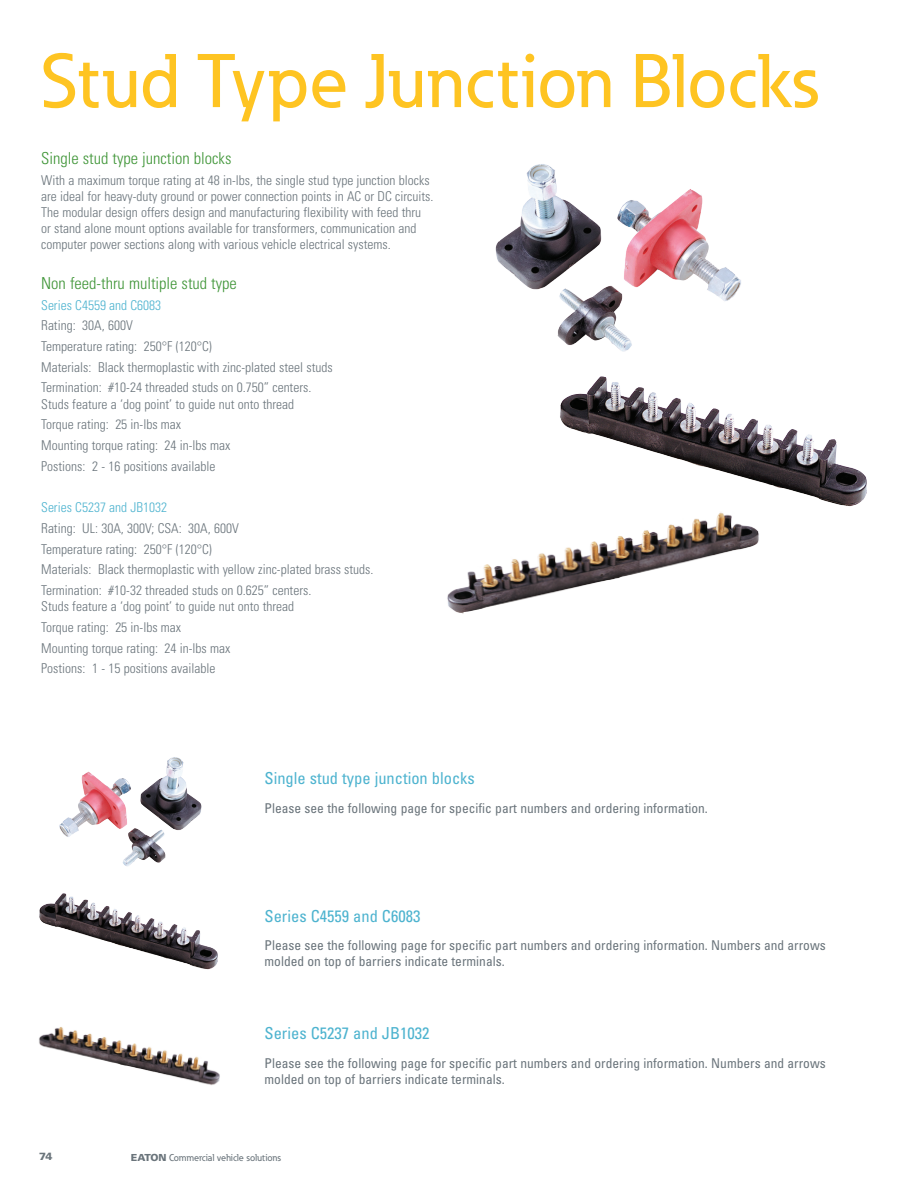
<style>
.page{position:relative;width:918px;height:1188px;background:#fff}
.page>*{position:absolute;margin:0;border:0;box-sizing:border-box;transform-origin:0 0}
.t1{font:500 75px "Eaton";color:#fec422}
.t2{font:condensed 16.5px "Univers LT Std";color:#4db3cf}
.t3{font:300 condensed 16.5px "Univers LT Std";color:#3f9537}
.t4{font:300 condensed 13.5px/20.7px "Univers LT Std";color:#6a747b}
.t5{font:condensed 13.5px/16.2px "Univers LT Std";color:#6a747b}
.t6{font:300 condensed 13.5px "Univers LT Std";color:#4db3cf}
.t7{font:900 10.5px "Univers LT Std";color:#6a747b}
.t8{font:500 9.75px "Eaton";color:#6a747b}
.s1{font-family:"Univers LT Std";font-weight:900}
</style>
<div class="page">
<img style="left:495px;top:164px;width:246px;height:188px">
<img style="left:39px;top:893px;width:179px;height:77px">
<img style="left:560px;top:376px;width:307px;height:131px">
<img style="left:39px;top:1027px;width:181px;height:58px">
<img style="left:447px;top:512px;width:312px;height:102px">
<img style="left:59px;top:757px;width:143px;height:109px">
<h1 class="t1" style="left:41px;top:35px;width:779px">Stud Type Junction Blocks</h1>
<p class="t3" style="left:41px;top:148px;width:192px">Single stud type junction blocks</p>
<p class="t4" style="left:41px;top:172px;width:394px;line-height:16.2px">With a maximum torque rating at 48 in-lbs, the single stud type junction blocks are ideal for heavy-duty ground or power connection points in AC or DC circuits.<br>The modular design offers design and manufacturing flexibility with feed thru or stand alone mount options available for transformers, communication and computer power sections along with various vehicle electrical systems.</p>
<p class="t3" style="left:41px;top:273px;width:197px">Non feed-thru multiple stud type</p>
<p class="t6" style="left:41px;top:297px;width:122px">Series C4559 and C6083</p>
<p class="t4" style="left:41px;top:315px;width:293px">Rating: 30A, 600V<br>Temperature rating: 250°F (120°C)<br>Materials: Black thermoplastic with zinc-plated steel studs Termination: #10-24 threaded studs on 0.750” centers.</p>
<p class="t4" style="left:41px;top:394px;width:255px">Studs feature a ‘dog point’ to guide nut onto thread Torque rating: 25 in-lbs max<br>Mounting torque rating: 24 in-lbs max<br>Postions: 2 - 16 positions available</p>
<p class="t6" style="left:41px;top:499px;width:128px">Series C5237 and JB1032</p>
<p class="t4" style="left:41px;top:518px;width:334px">Rating: UL: 30A, 300V; CSA: 30A, 600V<br>Temperature rating: 250°F (120°C)<br>Materials: Black thermoplastic with yellow zinc-plated brass studs.<br>Termination: #10-32 threaded studs on 0.625” centers.</p>
<p class="t4" style="left:41px;top:596px;width:255px">Studs feature a ‘dog point’ to guide nut onto thread Torque rating: 25 in-lbs max<br>Mounting torque rating: 24 in-lbs max<br>Postions: 1 - 15 positions available</p>
<p class="t2" style="left:265px;top:768px;width:212px">Single stud type junction blocks</p>
<p class="t5" style="left:265px;top:800px;width:445px">Please see the following page for specific part numbers and ordering information.</p>
<p class="t2" style="left:265px;top:906px;width:157px">Series C4559 and C6083</p>
<p class="t5" style="left:265px;top:937px;width:563px">Please see the following page for specific part numbers and ordering information. Numbers and arrows molded on top of barriers indicate terminals.</p>
<p class="t2" style="left:265px;top:1023px;width:167px">Series C5237 and JB1032</p>
<p class="t5" style="left:265px;top:1055px;width:563px">Please see the following page for specific part numbers and ordering information. Numbers and arrows molded on top of barriers indicate terminals.</p>
<p class="t7" style="left:39px;top:1150px;width:15px">74</p>
<p class="t8" style="left:131px;top:1151px;width:152px"><span class="s1">EATON</span> Commercial vehicle solutions</p>
</div>
